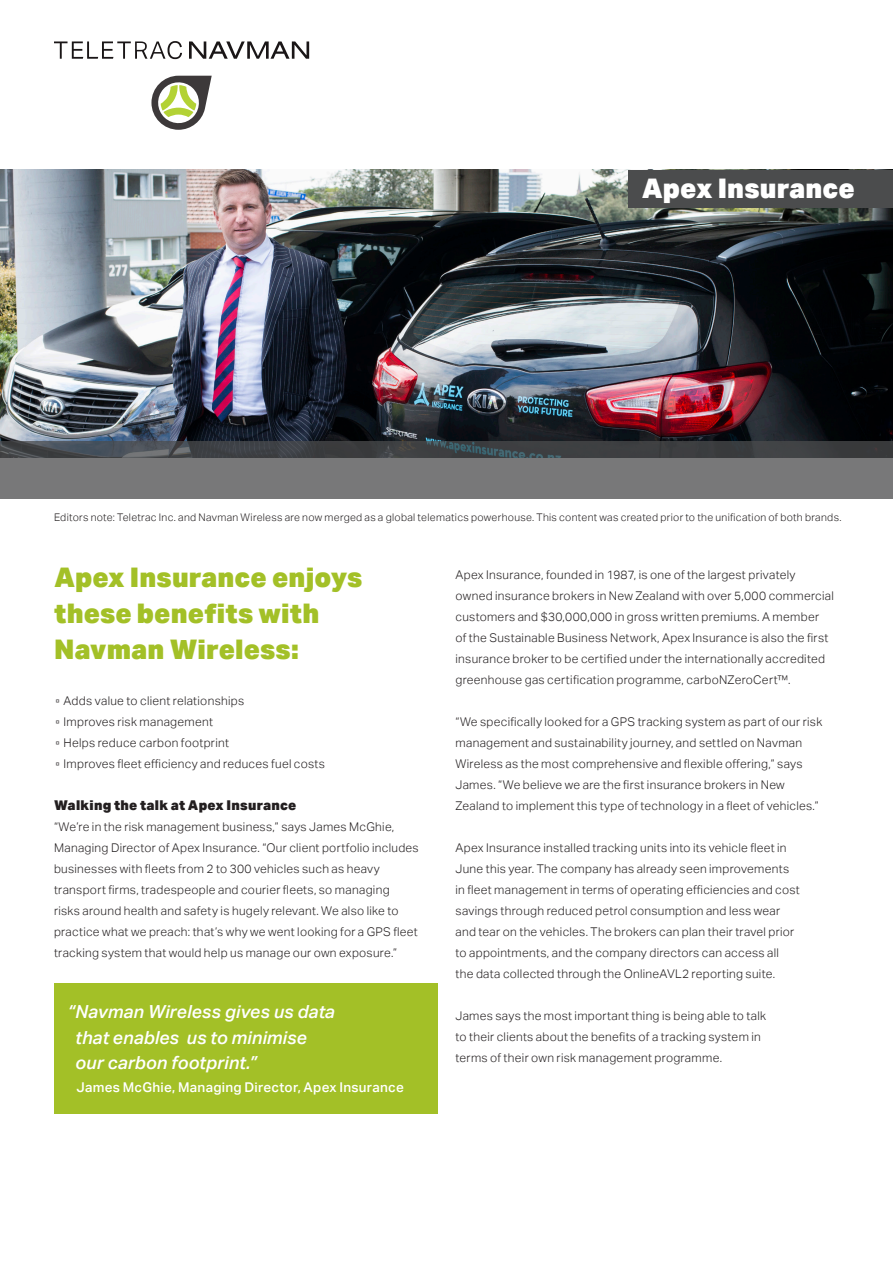
<style>
.page{position:relative;width:893px;height:1263px;background:#fff}
.page>*{position:absolute;margin:0;border:0;box-sizing:border-box;transform-origin:0 0}
.CsStdy-Header{font:900 27px/36px "Aktiv Grotesk";letter-spacing:.005em;color:#a3c027}
.t1{font:900 27px "Aktiv Grotesk";letter-spacing:.005em;color:#fff}
.CsStdy-CallOut{font:italic 500 18px/25.5px "Aktiv Grotesk";letter-spacing:.005em;color:#fff}
.CsStdy-CallOut_Attri{font:500 13.5px "Aktiv Grotesk";letter-spacing:.02em;color:#fff}
.CsStdy-Subhead{font:900 13.5px "Aktiv Grotesk";letter-spacing:.02em;color:#231f20}
.CsStdy-Body_Copy{font:300 12px/21px "Aktiv Grotesk";letter-spacing:.025em;color:#231f20}
.t2{font:300 10.5px "Aktiv Grotesk";letter-spacing:.03em;color:#231f20}
</style>
<div class="page">
<img style="left:0;top:170px;width:893px;height:271px">
<div style="left:628px;top:170px;width:265px;height:37px;background:#4b4c4d"></div>
<svg style="left:0;top:441px;width:893px;height:58px;background:#67686a"></svg>
<div style="left:54px;top:983px;width:383px;height:131px;background:#a3c027"></div>
<svg style="left:189px;top:41px;width:120px;height:18px"></svg>
<svg style="left:54px;top:41px;width:128px;height:18px"></svg>
<svg style="left:151px;top:76px;width:61px;height:54px"></svg>
<p class="t1" style="left:642px;top:171px;width:214px">Apex Insurance</p>
<p class="t2" style="left:54px;top:511px;width:789px">Editors note: Teletrac Inc. and Navman Wireless are now merged as a global telematics powerhouse. This content was created prior to the unification of both brands.</p>
<p class="CsStdy-Header" style="left:54px;top:558px;width:310px">Apex Insurance enjoys these benefits with<br>Navman Wireless:</p>
<p class="CsStdy-Body_Copy" style="left:54px;top:690px;width:192px">▫ Adds value to client relationships</p>
<p class="CsStdy-Body_Copy" style="left:54px;top:711px;width:160px">▫ Improves risk management</p>
<p class="CsStdy-Body_Copy" style="left:54px;top:732px;width:176px">▫ Helps reduce carbon footprint</p>
<p class="CsStdy-Body_Copy" style="left:54px;top:753px;width:273px">▫ Improves fleet efficiency and reduces fuel costs</p>
<p class="CsStdy-Subhead" style="left:54px;top:796px;width:244px">Walking the talk at Apex Insurance</p>
<p class="CsStdy-Body_Copy" style="left:54px;top:816px;width:366px">“We’re in the risk management business,” says James McGhie, Managing Director of Apex Insurance. “Our client portfolio includes businesses with fleets from 2 to 300 vehicles such as heavy transport firms, tradespeople and courier fleets, so managing<br>risks around health and safety is hugely relevant. We also like to practice what we preach: that’s why we went looking for a GPS fleet tracking system that would help us manage our own exposure.”</p>
<p class="CsStdy-CallOut" style="left:75px;top:999px;width:261px;text-indent:-8px">“Navman Wireless gives us data that enables us to minimise our carbon footprint.”</p>
<p class="CsStdy-CallOut_Attri" style="left:76px;top:1079px;width:329px">James McGhie, Managing Director, Apex Insurance</p>
<p class="CsStdy-Body_Copy" style="left:455px;top:564px;width:380px">Apex Insurance, founded in 1987, is one of the largest privately owned insurance brokers in New Zealand with over 5,000 commercial customers and $30,000,000 in gross written premiums. A member<br>of the Sustainable Business Network, Apex Insurance is also the first insurance broker to be certified under the internationally accredited greenhouse gas certification programme, carboNZeroCert™.</p>
<p class="CsStdy-Body_Copy" style="left:455px;top:711px;width:368px">“We specifically looked for a GPS tracking system as part of our risk management and sustainability journey, and settled on Navman Wireless as the most comprehensive and flexible offering,” says James. “We believe we are the first insurance brokers in New Zealand to implement this type of technology in a fleet of vehicles.”</p>
<p class="CsStdy-Body_Copy" style="left:455px;top:837px;width:346px">Apex Insurance installed tracking units into its vehicle fleet in June this year. The company has already seen improvements in fleet management in terms of operating efficiencies and cost savings through reduced petrol consumption and less wear and tear on the vehicles. The brokers can plan their travel prior to appointments, and the company directors can access all the data collected through the OnlineAVL2 reporting suite.</p>
<p class="CsStdy-Body_Copy" style="left:455px;top:1005px;width:312px">James says the most important thing is being able to talk to their clients about the benefits of a tracking system in terms of their own risk management programme.</p>
</div>
